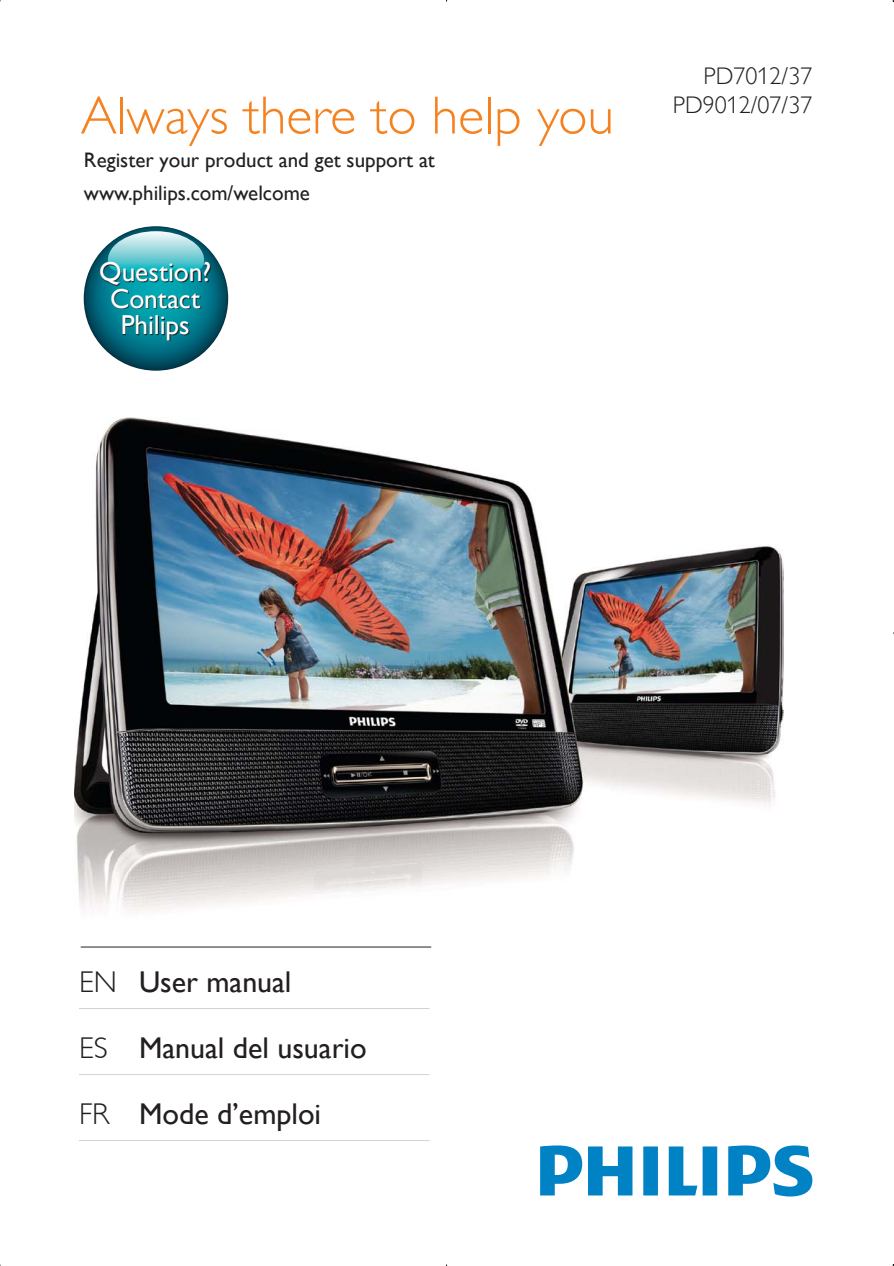
<style>
.page{position:relative;width:894px;height:1266px;background:#fff}
.page>*{position:absolute;margin:0;border:0;box-sizing:border-box;transform-origin:0 0}
.t_alwaysthere{font:54px "Gill Sans Alt One WGL Light";color:#f58220}
.tol-entry-level1-par{font:30px "Gill Sans Alt One WGL";color:#231f20}
.t1{font:27.3px/26.1px "Gill Sans Alt One WGL";letter-spacing:-.005em;color:#fff;text-align:center}
.t2{font:24px "Gill Sans Alt One WGL Light";color:#231f20}
.t_register{font:21px "Gill Sans Alt One WGL";color:#231f20}
.s1{font-family:"Gill Sans Alt One WGL Light"}
</style>
<div class="page">
<svg style="left:540px;top:1145px;width:272px;height:51px"></svg>
<img style="left:74px;top:417px;width:709px;height:495px">
<hr style="left:79px;top:1008px;width:350px;height:1px;background:#d1d2d4">
<hr style="left:79px;top:1074px;width:350px;height:1px;background:#d1d2d4">
<hr style="left:79px;top:1140px;width:350px;height:1px;background:#d1d2d4">
<hr style="left:81px;top:946px;width:350px;height:1px;background:#231f20">
<img style="left:84px;top:226px;width:144px;height:145px">
<svg style="left:108px;top:231px;width:96px;height:32px;background:#90ccd3"></svg>
<svg style="left:101px;top:263px;width:110px;height:78px;background:#087b88"></svg>
<p class="t_alwaysthere" style="left:81px;top:80px;width:534px">Always there to help you</p>
<p class="t_register" style="left:84px;top:178px;width:227px">www.philips.com/welcome</p>
<p class="t_register" style="left:84px;top:145px;width:352px">Register your product and get support at</p>
<h3 class="t1" style="left:99px;top:259px;width:113px">Question?<br>Contact<br>Philips</h3>
<p class="t2" style="left:703px;top:60px;width:110px">PD7012/37</p>
<p class="t2" style="left:673px;top:89px;width:141px">PD9012/07/37</p>
<p class="tol-entry-level1-par" style="left:79px;top:961px;width:214px"><span class="s1">EN</span> User manual</p>
<p class="tol-entry-level1-par" style="left:79px;top:1027px;width:289px"><span class="s1">ES</span> Manual del usuario</p>
<p class="tol-entry-level1-par" style="left:79px;top:1093px;width:244px"><span class="s1">FR</span> Mode d’emploi</p>
</div>
